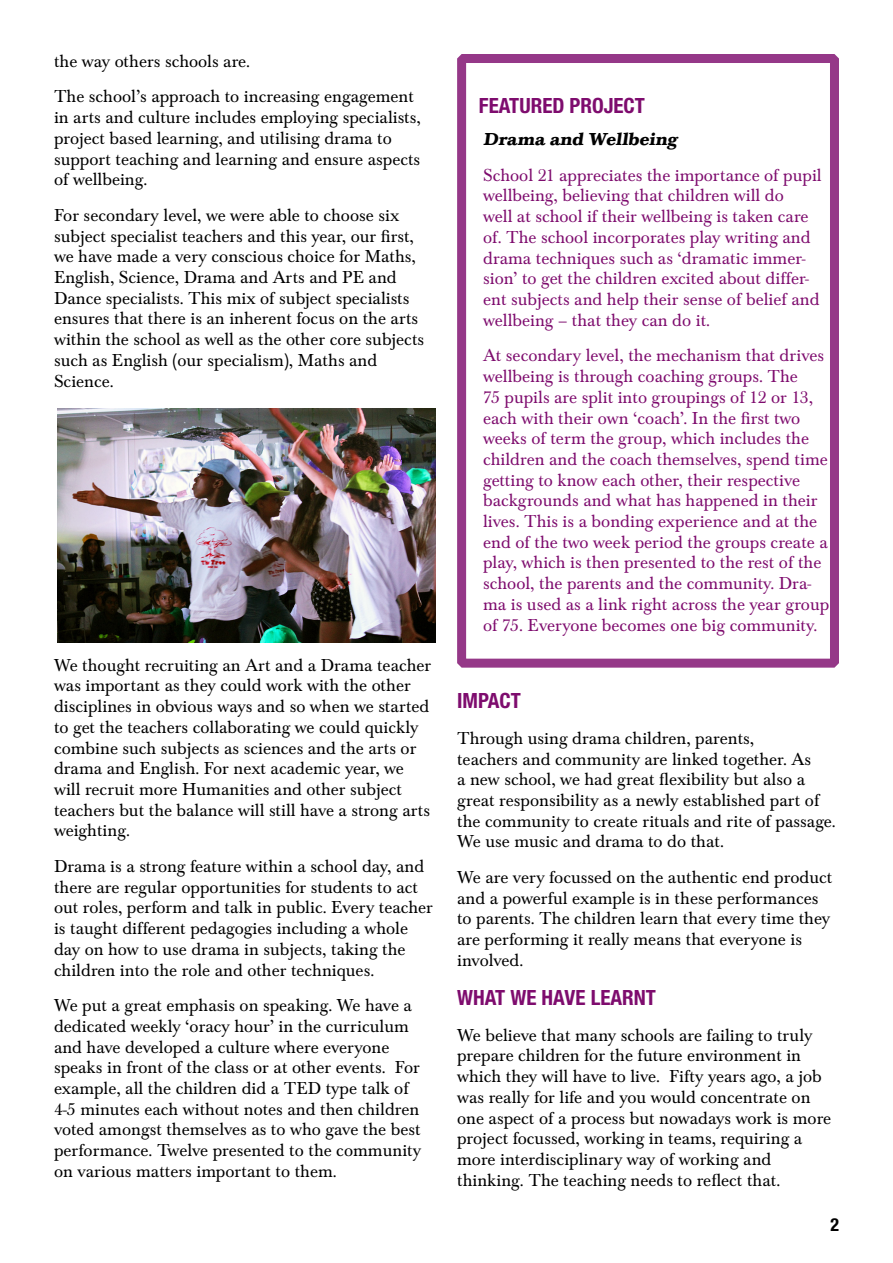
<style>
.page{position:relative;width:893px;height:1263px;background:#fff}
.page>*{position:absolute;margin:0;border:0;box-sizing:border-box;transform-origin:0 0}
.t1{font:700 condensed 21px "Helvetica Neue LT Std";color:#7e0c6e}
.t2{font:18px/20.7px "Baskerville Std";color:#000}
.t3{font:18px/20.7px "Baskerville Std";color:#7e0c6e}
.t4{font:700 18px "Baskerville Std";color:#000}
.t5{font:700 condensed 18px "Helvetica Neue LT Std";color:#000}
</style>
<div class="page">
<img style="left:57px;top:408px;width:379px;height:234px">
<div style="left:457px;top:54px;width:382px;height:614px;border:9px solid #953888"></div>
<p class="t2" style="left:54px;top:43px;width:362px;line-height:35.7px">the way others schools are.<br>The school’s approach to increasing engagement</p>
<p class="t2" style="left:54px;top:107px;width:368px">in arts and culture includes employing specialists, project based learning, and utilising drama to support teaching and learning and ensure aspects of wellbeing.</p>
<p class="t2" style="left:54px;top:205px;width:372px">For secondary level, we were able to choose six subject specialist teachers and this year, our first, we have made a very conscious choice for Maths, English, Science, Drama and Arts and PE and Dance specialists. This mix of subject specialists ensures that there is an inherent focus on the arts within the school as well as the other core subjects such as English (our specialism), Maths and Science.</p>
<p class="t2" style="left:54px;top:655px;width:379px">We thought recruiting an Art and a Drama teacher was important as they could work with the other disciplines in obvious ways and so when we started to get the teachers collaborating we could quickly combine such subjects as sciences and the arts or drama and English. For next academic year, we will recruit more Humanities and other subject teachers but the balance will still have a strong arts weighting.</p>
<p class="t2" style="left:54px;top:856px;width:381px">Drama is a strong feature within a school day, and there are regular opportunities for students to act out roles, perform and talk in public. Every teacher is taught different pedagogies including a whole day on how to use drama in subjects, taking the children into the role and other techniques.</p>
<p class="t2" style="left:54px;top:995px;width:369px">We put a great emphasis on speaking. We have a dedicated weekly ‘oracy hour’ in the curriculum and have developed a culture where everyone speaks in front of the class or at other events. For example, all the children did a TED type talk of 4-5 minutes each without notes and then children voted amongst themselves as to who gave the best performance. Twelve presented to the community on various matters important to them.</p>
<p class="t1" style="left:479px;top:93px;width:168px">FEATURED PROJECT</p>
<p class="t4" style="left:483px;top:128px;width:199px">Drama and Wellbeing</p>
<p class="t3" style="left:483px;top:165px;width:340px">School 21 appreciates the importance of pupil wellbeing, believing that children will do<br>well at school if their wellbeing is taken care of. The school incorporates play writing and drama techniques such as ‘dramatic immer&shy;sion’ to get the children excited about differ&shy;ent subjects and help their sense of belief and wellbeing – that they can do it.</p>
<p class="t3" style="left:483px;top:345px;width:348px">At secondary level, the mechanism that drives wellbeing is through coaching groups. The<br>75 pupils are split into groupings of 12 or 13, each with their own ‘coach’. In the first two weeks of term the group, which includes the children and the coach themselves, spend time getting to know each other, their respective backgrounds and what has happened in their lives. This is a bonding experience and at the end of the two week period the groups create a play, which is then presented to the rest of the school, the parents and the community. Dra&shy;ma is used as a link right across the year group of 75. Everyone becomes one big community.</p>
<p class="t1" style="left:457px;top:688px;width:65px">IMPACT</p>
<p class="t2" style="left:457px;top:728px;width:380px">Through using drama children, parents,<br>teachers and community are linked together. As<br>a new school, we had great flexibility but also a great responsibility as a newly established part of the community to create rituals and rite of passage.<br>We use music and drama to do that.</p>
<p class="t2" style="left:457px;top:867px;width:377px">We are very focussed on the authentic end product and a powerful example is in these performances to parents. The children learn that every time they are performing it really means that everyone is involved.</p>
<p class="t1" style="left:457px;top:985px;width:200px">WHAT WE HAVE LEARNT</p>
<p class="t2" style="left:457px;top:1025px;width:376px">We believe that many schools are failing to truly prepare children for the future environment in which they will have to live. Fifty years ago, a job was really for life and you would concentrate on one aspect of a process but nowadays work is more project focussed, working in teams, requiring a more interdisciplinary way of working and thinking. The teaching needs to reflect that.</p>
<p class="t5" style="left:830px;top:1214px;width:10px">2</p>
</div>
